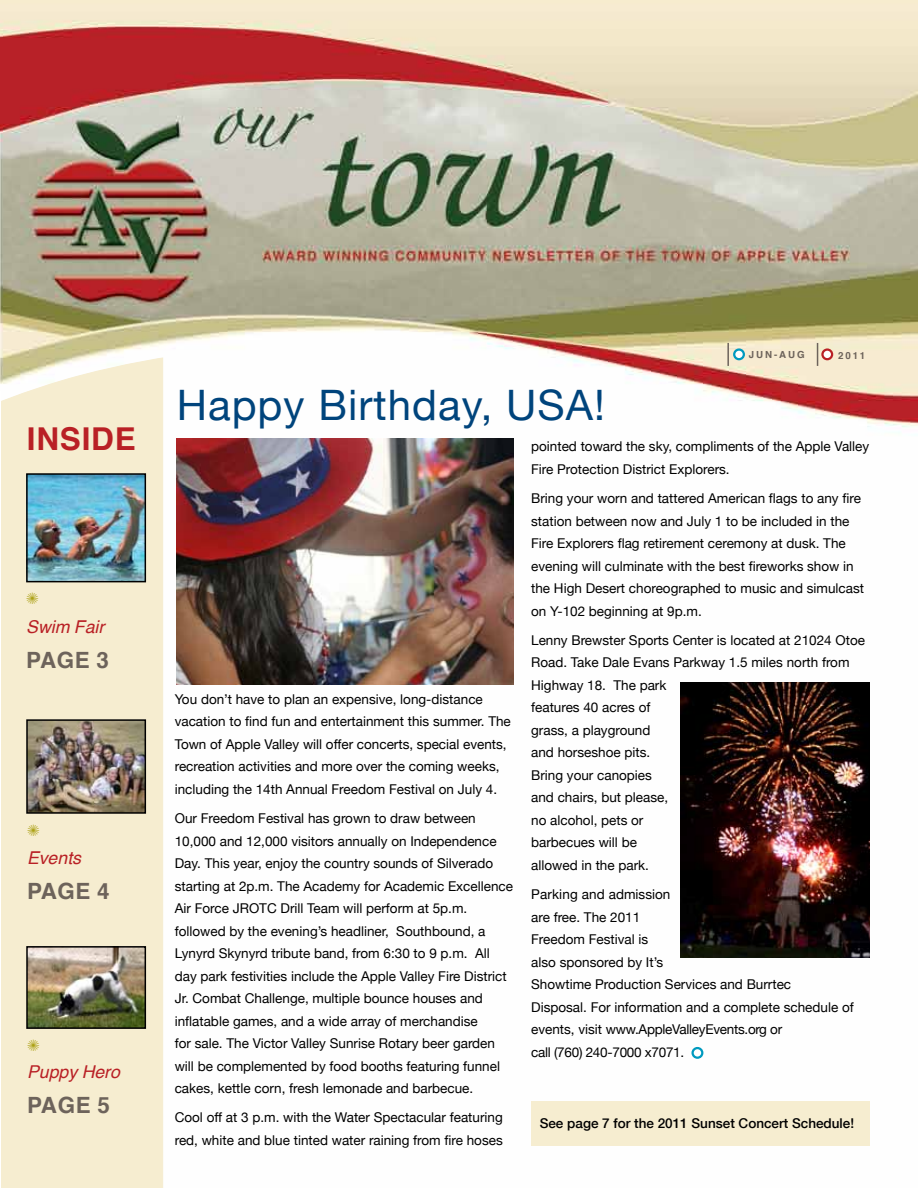
<style>
.page{position:relative;width:918px;height:1188px;background:#fff}
.page>*{position:absolute;margin:0;border:0;box-sizing:border-box;transform-origin:0 0}
.t1{font:42px "Helvetica Neue";letter-spacing:.025em;color:#00447c}
.t2{font:700 31.5px "Helvetica";letter-spacing:.025em;color:#b92025}
.t3{font:700 22.35px "Helvetica";letter-spacing:.025em;color:#6d635b}
.t4{font:italic 17.7px "Helvetica";color:#b92025}
.t5{font:13.5px/22.5px "Helvetica Neue";color:#000}
.t6{font:500 13.5px "Helvetica Neue";color:#000}
.t7{font:700 9.75px "Helvetica";letter-spacing:.2em;color:#6d635b}
</style>
<div class="page">
<img style="left:0;top:0;width:918px;height:1059px">
<hr style="left:727px;top:343px;width:2px;height:23px;background:#6d635b">
<svg style="left:734px;top:350px;width:10px;height:9px"></svg>
<div style="left:733px;top:348px;width:12px;height:12px;border:2px solid #009abf;border-radius:50%"></div>
<svg style="left:817px;top:343px;width:1px;height:23px"></svg>
<div style="left:822px;top:350px;width:10px;height:9px;background:#fff;border-radius:50%"></div>
<div style="left:821px;top:348px;width:12px;height:12px;border:2px solid #b92025;border-radius:50%"></div>
<div style="left:0;top:358px;width:165px;height:830px;background:#f6edd0"></div>
<img style="left:29px;top:476px;width:114px;height:103px">
<div style="left:26px;top:473px;width:120px;height:109px;border:2px solid #000"></div>
<img style="left:29px;top:949px;width:114px;height:77px">
<div style="left:26px;top:946px;width:120px;height:83px;border:2px solid #000"></div>
<img style="left:29px;top:722px;width:114px;height:89px">
<div style="left:26px;top:719px;width:120px;height:95px;border:2px solid #000"></div>
<img style="left:177px;top:438px;width:336px;height:246px">
<img style="left:680px;top:682px;width:190px;height:275px">
<svg style="left:693px;top:1048px;width:9px;height:10px"></svg>
<div style="left:691px;top:1047px;width:12px;height:12px;border:2px solid #009abf;border-radius:50%"></div>
<div style="left:531px;top:1101px;width:339px;height:45px;background:#f6edd0"></div>
<svg style="left:27px;top:593px;width:11px;height:11px"></svg>
<svg style="left:28px;top:1039px;width:11px;height:12px"></svg>
<svg style="left:28px;top:825px;width:11px;height:11px"></svg>
<h2 class="t2" style="left:27px;top:414px;width:110px">INSIDE</h2>
<h3 class="t4" style="left:26px;top:613px;width:80px">Swim Fair</h3>
<h3 class="t3" style="left:26px;top:642px;width:84px">pAGE 3</h3>
<h3 class="t4" style="left:27px;top:844px;width:56px">Events</h3>
<h3 class="t3" style="left:27px;top:873px;width:84px">pAGE 4</h3>
<h3 class="t4" style="left:27px;top:1058px;width:94px">Puppy Hero</h3>
<h3 class="t3" style="left:27px;top:1087px;width:84px">pAGE 5</h3>
<h1 class="t1" style="left:177px;top:380px;width:430px">Happy Birthday, USA!</h1>
<p class="t7" style="left:749px;top:347px;width:58px">JUN-AUG</p>
<p class="t7" style="left:838px;top:347px;width:28px">2011</p>
<p class="t5" style="left:175px;top:688px;width:338px">You don’t have to plan an expensive, long-distance vacation to find fun and entertainment this summer. The Town of Apple Valley will offer concerts, special events, recreation activities and more over the coming weeks, including the 14th Annual Freedom Festival on July 4.</p>
<p class="t5" style="left:175px;top:807px;width:340px">Our Freedom Festival has grown to draw between 10,000 and 12,000 visitors annually on Independence Day. This year, enjoy the country sounds of Silverado starting at 2p.m. The Academy for Academic Excellence Air Force JROTC Drill Team will perform at 5p.m. followed by the evening’s headliner, Southbound, a Lynyrd Skynyrd tribute band, from 6:30 to 9 p.m. All day park festivities include the Apple Valley Fire District Jr. Combat Challenge, multiple bounce houses and inflatable games, and a wide array of merchandise<br>for sale. The Victor Valley Sunrise Rotary beer garden will be complemented by food booths featuring funnel cakes, kettle corn, fresh lemonade and barbecue.</p>
<p class="t5" style="left:175px;top:1106px;width:330px">Cool off at 3 p.m. with the Water Spectacular featuring red, white and blue tinted water raining from fire hoses</p>
<p class="t5" style="left:531px;top:435px;width:340px">pointed toward the sky, compliments of the Apple Valley<br>Fire Protection District Explorers.</p>
<p class="t5" style="left:531px;top:487px;width:334px">Bring your worn and tattered American flags to any fire station between now and July 1 to be included in the Fire Explorers flag retirement ceremony at dusk. The evening will culminate with the best fireworks show in the High Desert choreographed to music and simulcast on Y-102 beginning at 9p.m.</p>
<p class="t5" style="left:531px;top:629px;width:335px">Lenny Brewster Sports Center is located at 21024 Otoe<br>Road. Take Dale Evans Parkway 1.5 miles north from<br>Highway 18. The park<br>features 40 acres of<br>grass, a playground<br>and horseshoe pits.<br>Bring your canopies<br>and chairs, but please,<br>no alcohol, pets or<br>barbecues will be<br>allowed in the park.</p>
<p class="t5" style="left:531px;top:883px;width:324px">Parking and admission<br>are free. The 2011<br>Freedom Festival is<br>also sponsored by It’s<br>Showtime Production Services and Burrtec<br>Disposal. For information and a complete schedule of events, visit www.AppleValleyEvents.org or<br>call (760) 240-7000 x7071.</p>
<p class="t6" style="left:540px;top:1115px;width:316px">See page 7 for the 2011 Sunset Concert Schedule!</p>
</div>
